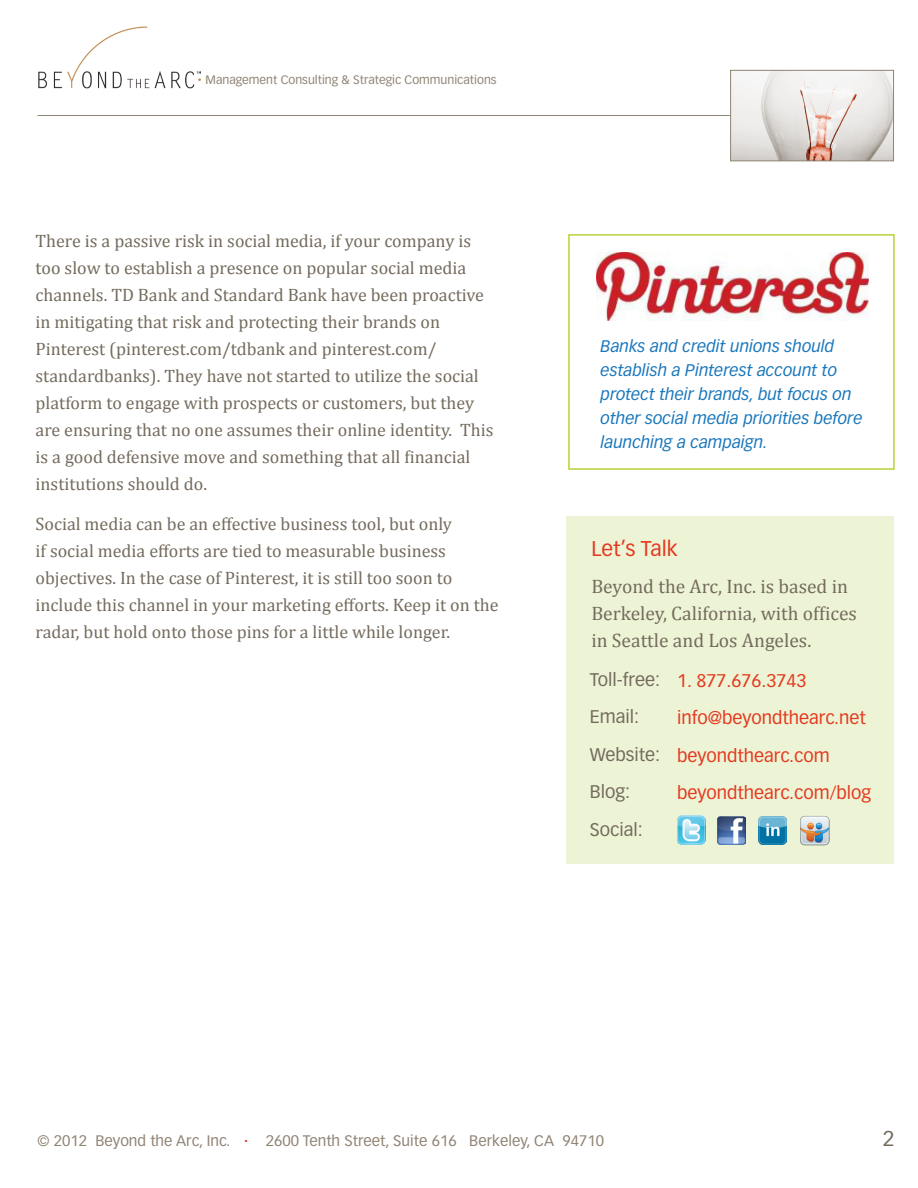
<style>
.page{position:relative;width:918px;height:1188px;background:#fff}
.page>*{position:absolute;margin:0;border:0;box-sizing:border-box;transform-origin:0 0}
.t1{font:21px "Vectora LH";color:#e43920}
.t2{font:21px "Vectora LT Std";color:#746b5d}
.t3{font:19.5px/27px "Cambria";color:#746b5d}
.t4{font:18px/27px "Cambria";color:#746b5d}
.t5{font:18px "Vectora LT Std";color:#e43920}
.t6{font:18px "Vectora LT Std";color:#746b5d}
.t7{font:italic 16.5px/24px "Vectora LH";color:#1a77bc}
.t8{font:15px "Vectora LT Std";color:#908474}
.t9{font:12px "Vectora LT Std";color:#908474}
</style>
<div class="page">
<hr style="left:38px;top:115px;width:700px;height:1px;background:#908474">
<img style="left:38px;top:26px;width:162px;height:62px">
<div style="left:567px;top:516px;width:327px;height:347px;background:#edf4d5"></div>
<img style="left:677px;top:816px;width:28px;height:28px">
<img style="left:718px;top:816px;width:27px;height:28px">
<img style="left:759px;top:816px;width:28px;height:28px">
<img style="left:800px;top:816px;width:30px;height:29px">
<img style="left:732px;top:72px;width:160px;height:87px">
<div style="left:730px;top:70px;width:164px;height:91px;border:1px solid #908474"></div>
<div style="left:568px;top:234px;width:327px;height:236px;border:2px solid #b5d336"></div>
<img style="left:596px;top:253px;width:272px;height:68px">
<p class="t9" style="left:206px;top:73px;width:293px">Management Consulting &amp; Strategic Communications</p>
<p class="t4" style="left:36px;top:227px;width:460px">There is a passive risk in social media, if your company is too slow to establish a presence on popular social media channels. TD Bank and Standard Bank have been proactive in mitigating that risk and protecting their brands on Pinterest (pinterest.com/tdbank and pinterest.com/ standardbanks). They have not started to utilize the social platform to engage with prospects or customers, but they are ensuring that no one assumes their online identity. This is a good defensive move and something that all financial institutions should do.</p>
<p class="t4" style="left:36px;top:510px;width:465px">Social media can be an effective business tool, but only<br>if social media efforts are tied to measurable business objectives. In the case of Pinterest, it is still too soon to include this channel in your marketing efforts. Keep it on the radar, but hold onto those pins for a little while longer.</p>
<p class="t7" style="left:601px;top:335px;width:263px">Banks and credit unions should establish a Pinterest account to protect their brands, but focus on other social media priorities before launching a campaign.</p>
<p class="t1" style="left:591px;top:536px;width:88px">Let’s Talk</p>
<p class="t3" style="left:591px;top:573px;width:267px">Beyond the Arc, Inc. is based in<br>Berkeley, California, with offices in Seattle and Los Angeles.</p>
<p class="t6" style="left:590px;top:669px;width:72px">Toll-free:</p>
<p class="t6" style="left:590px;top:706px;width:51px">Email:</p>
<p class="t6" style="left:590px;top:744px;width:72px">Website:</p>
<p class="t6" style="left:590px;top:781px;width:42px">Blog:</p>
<p class="t6" style="left:590px;top:819px;width:55px">Social:</p>
<p class="t5" style="left:677px;top:670px;width:131px">1. 877.676.3743</p>
<p class="t5" style="left:677px;top:707px;width:190px">info@beyondthearc.net</p>
<p class="t5" style="left:677px;top:745px;width:154px">beyondthearc.com</p>
<p class="t5" style="left:677px;top:782px;width:196px">beyondthearc.com/blog</p>
<p class="t8" style="left:38px;top:1132px;width:568px">© 2012 Beyond the Arc, Inc. <sup>.</sup> 2600 Tenth Street, Suite 616 Berkeley, CA 94710</p>
<p class="t2" style="left:883px;top:1127px;width:13px">2</p>
</div>
